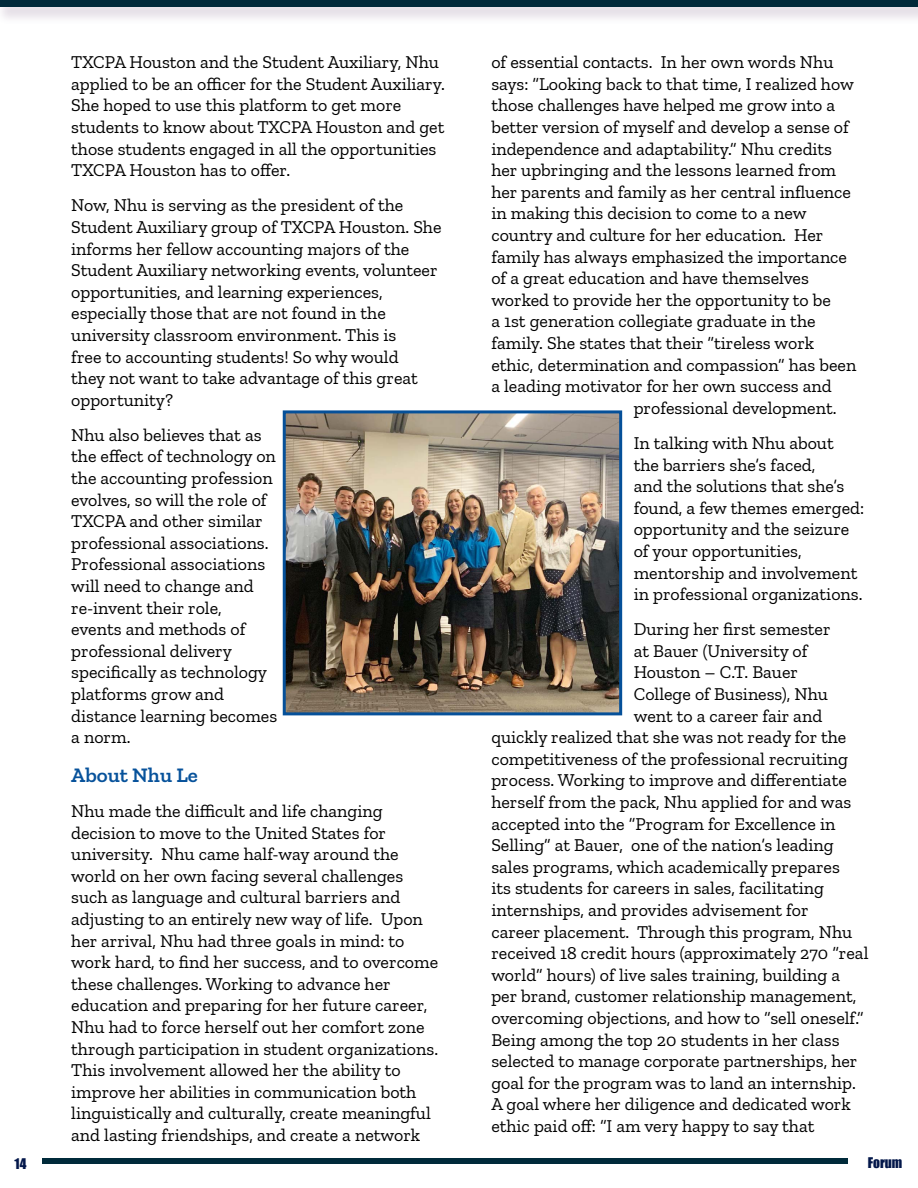
<style>
.page{position:relative;width:918px;height:1188px;background:#fff}
.page>*{position:absolute;margin:0;border:0;box-sizing:border-box;transform-origin:0 0}
.t1{font:600 21px "Zilla Slab";color:#07529b}
.t2{font:18px/21.6px "Zilla Slab";color:#000}
.t3{font:13.5px "Impact";color:#03174a}
</style>
<div class="page">
<div style="left:43px;top:1158px;width:805px;height:5px;background:#002a3a"></div>
<div style="left:0;top:0;width:918px;height:25px;background:#795981;opacity:.19"></div>
<div style="left:0;top:0;width:918px;height:6px;background:#002a3a"></div>
<img style="left:287px;top:414px;width:331px;height:297px">
<div style="left:283px;top:410px;width:339px;height:305px;border:3px solid #055099"></div>
<p class="t2" style="left:71px;top:52px;width:375px">TXCPA Houston and the Student Auxiliary, Nhu applied to be an officer for the Student Auxiliary.<br>She hoped to use this platform to get more students to know about TXCPA Houston and get those students engaged in all the opportunities TXCPA Houston has to offer.</p>
<p class="t2" style="left:71px;top:195px;width:372px">Now, Nhu is serving as the president of the Student Auxiliary group of TXCPA Houston. She informs her fellow accounting majors of the Student Auxiliary networking events, volunteer opportunities, and learning experiences, especially those that are not found in the university classroom environment. This is<br>free to accounting students! So why would<br>they not want to take advantage of this great opportunity?</p>
<p class="t2" style="left:71px;top:424px;width:207px">Nhu also believes that as the effect of technology on the accounting profession evolves, so will the role of<br>TXCPA and other similar professional associations.<br>Professional associations will need to change and re-invent their role,<br>events and methods of professional delivery specifically as technology platforms grow and distance learning becomes a norm.</p>
<p class="t1" style="left:71px;top:763px;width:128px">About Nhu Le</p>
<p class="t2" style="left:71px;top:800px;width:368px">Nhu made the difficult and life changing decision to move to the United States for university. Nhu came half-way around the world on her own facing several challenges such as language and cultural barriers and adjusting to an entirely new way of life. Upon her arrival, Nhu had three goals in mind: to work hard, to find her success, and to overcome these challenges. Working to advance her education and preparing for her future career, Nhu had to force herself out her comfort zone through participation in student organizations.<br>This involvement allowed her the ability to improve her abilities in communication both linguistically and culturally, create meaningful and lasting friendships, and create a network</p>
<p class="t2" style="left:491px;top:52px;width:344px">of essential contacts. In her own words Nhu</p>
<p class="t2" style="left:491px;top:73px;width:364px">says: “Looking back to that time, I realized how</p>
<p class="t2" style="left:491px;top:95px;width:345px">those challenges have helped me grow into a</p>
<p class="t2" style="left:491px;top:116px;width:359px">better version of myself and develop a sense of</p>
<p class="t2" style="left:491px;top:138px;width:342px">independence and adaptability.” Nhu credits</p>
<p class="t2" style="left:491px;top:160px;width:346px">her upbringing and the lessons learned from</p>
<p class="t2" style="left:491px;top:181px;width:361px">her parents and family as her central influence</p>
<p class="t2" style="left:491px;top:203px;width:317px">in making this decision to come to a new</p>
<p class="t2" style="left:491px;top:224px;width:334px">country and culture for her education. Her</p>
<p class="t2" style="left:491px;top:246px;width:357px">family has always emphasized the importance</p>
<p class="t2" style="left:491px;top:268px;width:319px">of a great education and have themselves</p>
<p class="t2" style="left:491px;top:289px;width:341px">worked to provide her the opportunity to be</p>
<p class="t2" style="left:491px;top:311px;width:326px">a 1st generation collegiate graduate in the</p>
<p class="t2" style="left:491px;top:332px;width:324px">family. She states that their “tireless work</p>
<p class="t2" style="left:491px;top:354px;width:366px">ethic, determination and compassion” has been</p>
<p class="t2" style="left:491px;top:376px;width:342px">a leading motivator for her own success and</p>
<p class="t2" style="left:634px;top:397px;width:204px">professional development.</p>
<p class="t2" style="left:634px;top:432px;width:232px">In talking with Nhu about<br>the barriers she’s faced,<br>and the solutions that she’s found, a few themes emerged: opportunity and the seizure of your opportunities, mentorship and involvement in professional organizations.</p>
<p class="t2" style="left:634px;top:619px;width:198px">During her first semester</p>
<p class="t2" style="left:634px;top:640px;width:175px">at Bauer (University of</p>
<p class="t2" style="left:634px;top:662px;width:166px">Houston – C.T. Bauer</p>
<p class="t2" style="left:634px;top:683px;width:196px">College of Business), Nhu</p>
<p class="t2" style="left:634px;top:705px;width:190px">went to a career fair and</p>
<p class="t2" style="left:491px;top:727px;width:356px">quickly realized that she was not ready for the</p>
<p class="t2" style="left:491px;top:748px;width:358px">competitiveness of the professional recruiting</p>
<p class="t2" style="left:491px;top:770px;width:357px">process. Working to improve and differentiate</p>
<p class="t2" style="left:491px;top:791px;width:361px">herself from the pack, Nhu applied for and was</p>
<p class="t2" style="left:491px;top:813px;width:345px">accepted into the “Program for Excellence in</p>
<p class="t2" style="left:491px;top:835px;width:344px">Selling” at Bauer, one of the nation’s leading</p>
<p class="t2" style="left:491px;top:856px;width:350px">sales programs, which academically prepares</p>
<p class="t2" style="left:491px;top:878px;width:334px">its students for careers in sales, facilitating</p>
<p class="t2" style="left:491px;top:899px;width:319px">internships, and provides advisement for</p>
<p class="t2" style="left:491px;top:921px;width:362px">career placement. Through this program, Nhu</p>
<p class="t2" style="left:491px;top:943px;width:379px">received 18 credit hours (approximately 270 “real</p>
<p class="t2" style="left:491px;top:964px;width:350px">world” hours) of live sales training, building a</p>
<p class="t2" style="left:491px;top:986px;width:366px">per brand, customer relationship management,</p>
<p class="t2" style="left:491px;top:1007px;width:374px">overcoming objections, and how to “sell oneself.”</p>
<p class="t2" style="left:491px;top:1029px;width:350px">Being among the top 20 students in her class</p>
<p class="t2" style="left:491px;top:1051px;width:368px">selected to manage corporate partnerships, her</p>
<p class="t2" style="left:491px;top:1072px;width:366px">goal for the program was to land an internship.</p>
<p class="t2" style="left:491px;top:1094px;width:361px">A goal where her diligence and dedicated work</p>
<p class="t2" style="left:491px;top:1115px;width:325px">ethic paid off: “I am very happy to say that</p>
<p class="t3" style="left:15px;top:1153px;width:13px">14</p>
<p class="t3" style="left:868px;top:1152px;width:36px">Forum</p>
</div>
